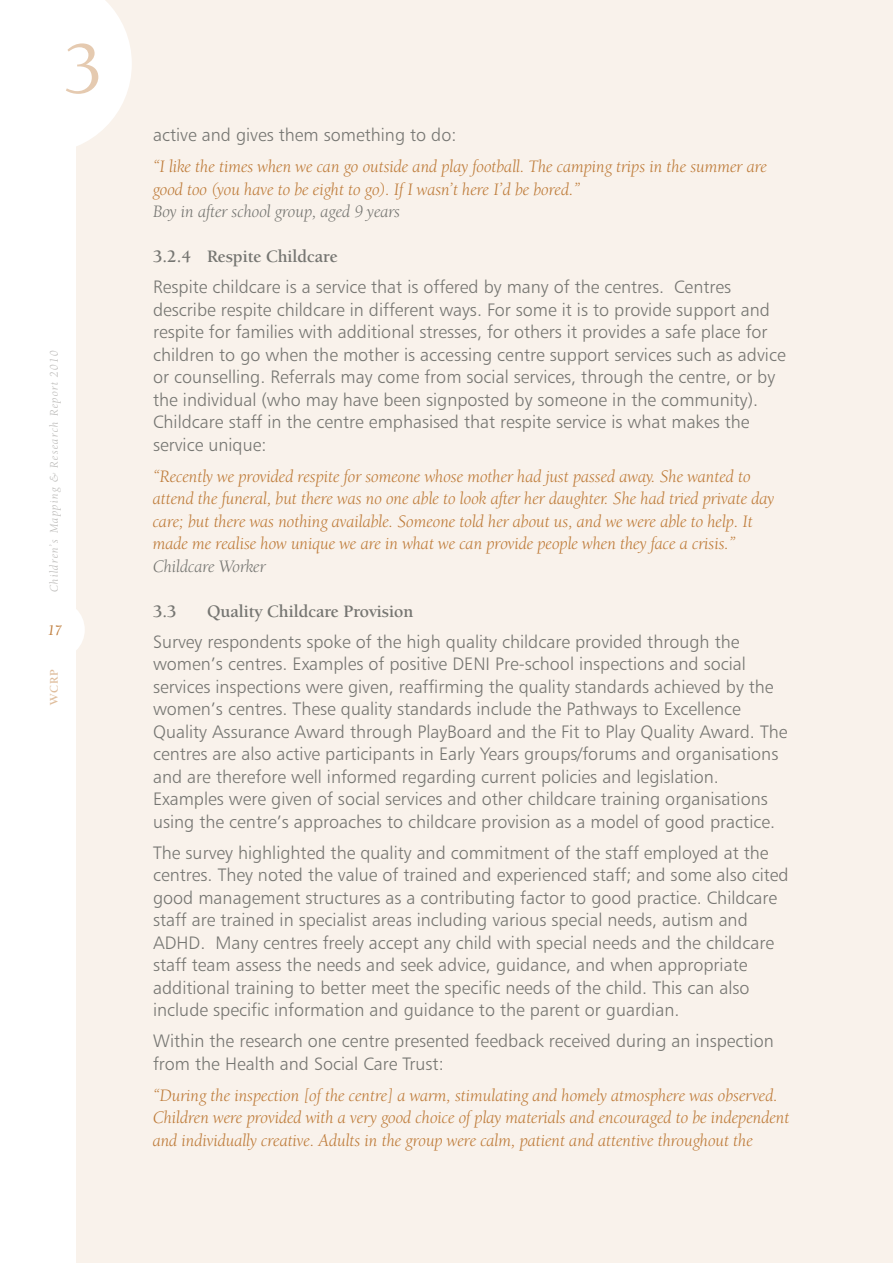
<style>
.page{position:relative;width:893px;height:1263px;background:#fff}
.page>*{position:absolute;margin:0;border:0;box-sizing:border-box;transform-origin:0 0}
.t1{font:500 75px "Berkeley Oldstyle IT Cby BT";color:#e5cab0}
.t2{font:18px/22.5px "Humanist 777 BT Light B";color:#767672}
.t3{font:italic 18px/22.5px "Berkeley Oldstyle IT Cby BT";color:#be7b39}
.t4{font:700 18px "Berkeley Oldstyle IT Cby BT";color:#767672}
.t5{font:italic 18px "Berkeley Oldstyle IT Cby BT";color:#767672}
.t6{font:15px "Berkeley Oldstyle IT Cby BT Med Ital";color:#be7b39}
.t7{font:italic 12px "Berkeley Oldstyle IT Cby BT";letter-spacing:.095em;color:#bbbab8}
.t8{font:700 12px "Berkeley Oldstyle IT Cby BT";color:#dfbd9c}
</style>
<div class="page">
<div style="left:77px;top:0;width:816px;height:1263px;background:#f9f2eb"></div>
<div style="left:26px;top:600px;width:59px;height:59px;background:#fff;border-radius:50%"></div>
<svg style="left:76px;top:0;width:56px;height:153px"></svg>
<h1 class="t1" style="left:64px;top:39px;width:40px">3</h1>
<p class="t7" style="left:49px;top:592px;width:243px;rotate:-90deg">Children’s Mapping &amp; Research Report 2010</p>
<p class="t6" style="left:48px;top:625px;width:16px">17</p>
<p class="t8" style="left:49px;top:705px;width:38px;rotate:-90deg">WCRP</p>
<p class="t2" style="left:153px;top:125px;width:305px">active and gives them something to do:</p>
<p class="t3" style="left:153px;top:157px;width:616px">“I like the times when we can go outside and play football. The camping trips in the summer are good too (you have to be eight to go). If I wasn’t here I’d be bored.”</p>
<p class="t5" style="left:153px;top:204px;width:249px">Boy in after school group, aged 9 years</p>
<p class="t4" style="left:153px;top:249px;width:186px">3.2.4 Respite Childcare</p>
<p class="t2" style="left:153px;top:277px;width:634px">Respite childcare is a service that is offered by many of the centres. Centres describe respite childcare in different ways. For some it is to provide support and respite for families with additional stresses, for others it provides a safe place for children to go when the mother is accessing centre support services such as advice or counselling. Referrals may come from social services, through the centre, or by the individual (who may have been signposted by someone in the community).<br>Childcare staff in the centre emphasised that respite service is what makes the service unique:</p>
<p class="t3" style="left:153px;top:466px;width:623px">“Recently we provided respite for someone whose mother had just passed away. She wanted to attend the funeral, but there was no one able to look after her daughter. She had tried private day care; but there was nothing available. Someone told her about us, and we were able to help. It made me realise how unique we are in what we can provide people when they face a crisis.”</p>
<p class="t5" style="left:153px;top:559px;width:114px">Childcare Worker</p>
<p class="t4" style="left:153px;top:604px;width:25px">3.3</p>
<p class="t4" style="left:207px;top:604px;width:208px">Quality Childcare Provision</p>
<p class="t2" style="left:153px;top:631px;width:636px">Survey respondents spoke of the high quality childcare provided through the women’s centres. Examples of positive DENI Pre-school inspections and social services inspections were given, reaffirming the quality standards achieved by the women’s centres. These quality standards include the Pathways to Excellence Quality Assurance Award through PlayBoard and the Fit to Play Quality Award. The centres are also active participants in Early Years groups/forums and organisations and are therefore well informed regarding current policies and legislation.<br>Examples were given of social services and other childcare training organisations using the centre’s approaches to childcare provision as a model of good practice.</p>
<p class="t2" style="left:153px;top:842px;width:637px">The survey highlighted the quality and commitment of the staff employed at the centres. They noted the value of trained and experienced staff; and some also cited good management structures as a contributing factor to good practice. Childcare staff are trained in specialist areas including various special needs, autism and ADHD. Many centres freely accept any child with special needs and the childcare staff team assess the needs and seek advice, guidance, and when appropriate additional training to better meet the specific needs of the child. This can also include specific information and guidance to the parent or guardian.</p>
<p class="t2" style="left:153px;top:1031px;width:622px">Within the research one centre presented feedback received during an inspection from the Health and Social Care Trust:</p>
<p class="t3" style="left:153px;top:1085px;width:638px">“During the inspection [of the centre] a warm, stimulating and homely atmosphere was observed.<br>Children were provided with a very good choice of play materials and encouraged to be independent and individually creative. Adults in the group were calm, patient and attentive throughout the</p>
</div>
